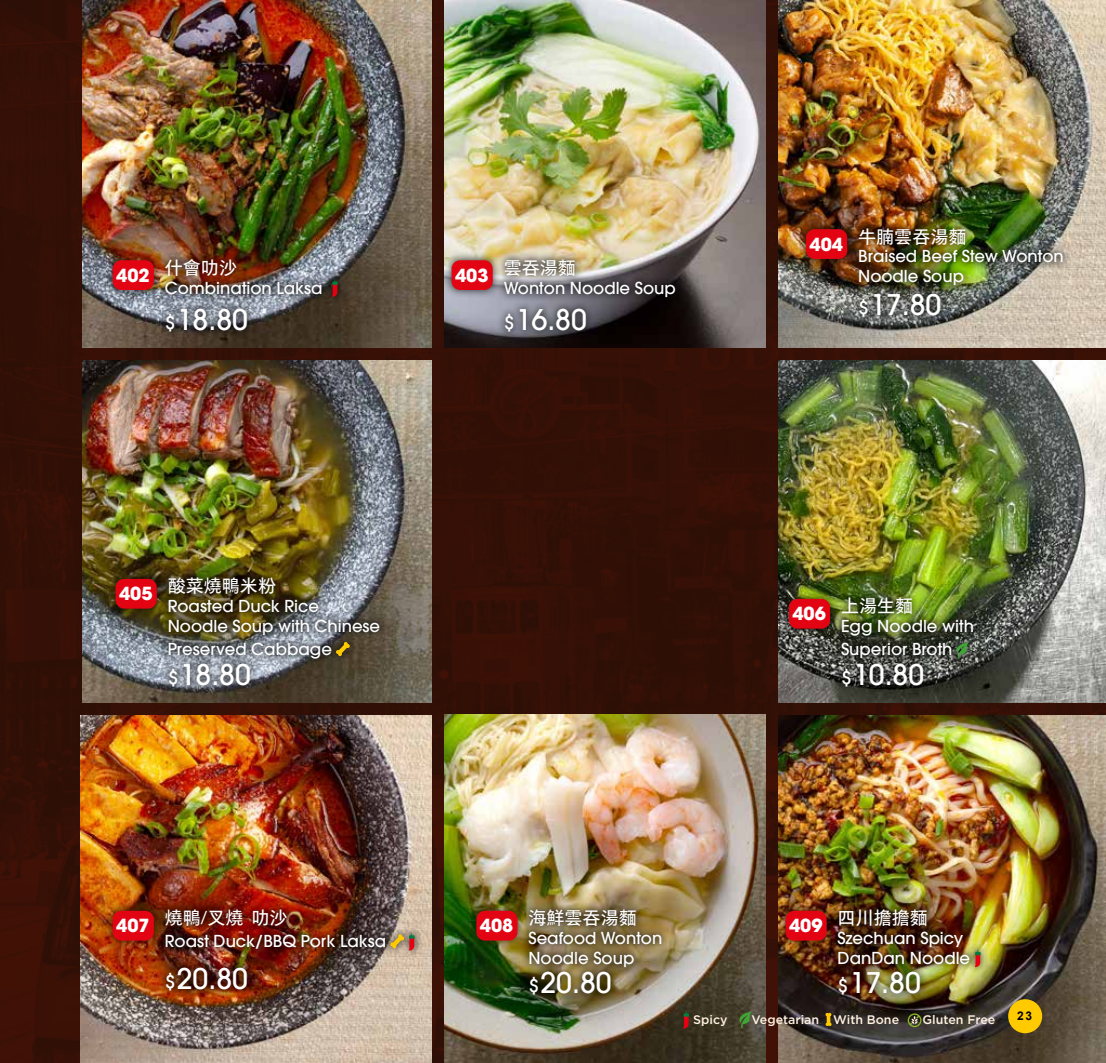
<style>
.page{position:relative;width:1106px;height:1063px;background:#fff}
.page>*{position:absolute;margin:0;border:0;box-sizing:border-box;transform-origin:0 0}
.t1{font:500 28.5px "Avant Garde LT";color:#fff}
.t2{font:18px "FZYOUH 509 R GB1 4";color:#fff}
.t3{font:700 18px "Avant Garde LT";color:#fff}
.t4{font:500 16.5px/19.8px "Avant Garde LT";color:#fff}
.t5{font:500 12.45px "Gotham";color:#fff1e0}
.t6{font:700 12px "Arial";color:#000}
.s1{font-size:19.5px}
</style>
<div class="page">
<img style="left:0;top:0;width:1106px;height:1063px">
<img style="left:778px;top:0;width:328px;height:348px">
<img style="left:444px;top:714px;width:321px;height:349px">
<img style="left:81px;top:715px;width:350px;height:348px">
<img style="left:444px;top:0;width:321px;height:348px">
<img style="left:83px;top:361px;width:348px;height:341px">
<img style="left:778px;top:361px;width:328px;height:341px">
<img style="left:83px;top:0;width:348px;height:348px">
<img style="left:778px;top:715px;width:328px;height:348px">
<div style="left:106px;top:569px;width:283px;height:126px;background:#000;opacity:.62"></div>
<div style="left:116px;top:579px;width:41px;height:30px;background:#e30413;border-radius:9px"></div>
<svg style="left:336px;top:642px;width:14px;height:14px"></svg>
<div style="left:776px;top:901px;width:213px;height:103px;background:#000;opacity:.62"></div>
<div style="left:785px;top:911px;width:41px;height:30px;background:#e30413;border-radius:9px"></div>
<svg style="left:974px;top:950px;width:6px;height:17px"></svg>
<div style="left:796px;top:219px;width:275px;height:107px;background:#000;opacity:.62"></div>
<div style="left:806px;top:229px;width:41px;height:30px;background:#e30413;border-radius:9px"></div>
<div style="left:103px;top:901px;width:320px;height:98px;background:#000;opacity:.62"></div>
<div style="left:113px;top:911px;width:41px;height:30px;background:#e30413;border-radius:9px"></div>
<svg style="left:390px;top:933px;width:24px;height:18px"></svg>
<div style="left:467px;top:901px;width:203px;height:103px;background:#000;opacity:.62"></div>
<div style="left:476px;top:911px;width:41px;height:30px;background:#e30413;border-radius:9px"></div>
<div style="left:103px;top:250px;width:243px;height:91px;background:#000;opacity:.62"></div>
<div style="left:113px;top:260px;width:41px;height:30px;background:#e30413;border-radius:9px"></div>
<svg style="left:332px;top:279px;width:6px;height:18px"></svg>
<div style="left:442px;top:250px;width:242px;height:91px;background:#000;opacity:.62"></div>
<div style="left:451px;top:260px;width:42px;height:30px;background:#e30413;border-radius:9px"></div>
<div style="left:779px;top:589px;width:203px;height:106px;background:#000;opacity:.62"></div>
<div style="left:789px;top:599px;width:41px;height:30px;background:#e30413;border-radius:9px"></div>
<svg style="left:955px;top:642px;width:14px;height:17px"></svg>
<svg style="left:738px;top:1011px;width:14px;height:17px"></svg>
<svg style="left:683px;top:1011px;width:6px;height:18px"></svg>
<svg style="left:825px;top:1013px;width:6px;height:13px"></svg>
<svg style="left:907px;top:1013px;width:14px;height:14px"></svg>
<div style="left:1008px;top:999px;width:34px;height:34px;background:#ffca00;border-radius:50%"></div>
<p class="t3" style="left:116px;top:264px;width:35px">402</p>
<p class="t2" style="left:165px;top:258px;width:74px">什會叻沙</p>
<p class="t4" style="left:165px;top:278px;width:159px">Combination Laksa</p>
<h1 class="t1" style="left:165px;top:302px;width:85px"><span class="s1">$</span>18.80</h1>
<p class="t3" style="left:455px;top:264px;width:35px">403</p>
<p class="t2" style="left:503px;top:258px;width:74px">雲吞湯麵</p>
<p class="t4" style="left:503px;top:278px;width:174px">Wonton Noodle Soup</p>
<h1 class="t1" style="left:503px;top:302px;width:85px"><span class="s1">$</span>16.80</h1>
<p class="t3" style="left:809px;top:232px;width:35px">404</p>
<p class="t2" style="left:858px;top:227px;width:110px">牛腩雲吞湯麵</p>
<p class="t4" style="left:858px;top:247px;width:207px">Braised Beef Stew Wonton<br>Noodle Soup</p>
<h1 class="t1" style="left:858px;top:287px;width:85px"><span class="s1">$</span>17.80</h1>
<p class="t3" style="left:119px;top:582px;width:35px">405</p>
<p class="t2" style="left:168px;top:576px;width:110px">酸菜燒鴨米粉</p>
<p class="t4" style="left:168px;top:596px;width:214px">Roasted Duck Rice<br>Noodle Soup with Chinese</p>
<p class="t4" style="left:168px;top:639px;width:166px">Preserved Cabbage</p>
<h1 class="t1" style="left:168px;top:657px;width:85px"><span class="s1">$</span>18.80</h1>
<p class="t3" style="left:116px;top:914px;width:35px">407</p>
<p class="t2" style="left:165px;top:908px;width:124px">燒鴨/叉燒 叻沙</p>
<p class="t4" style="left:165px;top:931px;width:223px">Roast Duck/BBQ Pork Laksa</p>
<h1 class="t1" style="left:165px;top:961px;width:85px"><span class="s1">$</span>20.80</h1>
<p class="t3" style="left:792px;top:602px;width:35px">406</p>
<p class="t2" style="left:841px;top:596px;width:74px">上湯生麵</p>
<p class="t4" style="left:841px;top:615px;width:134px;line-height:23.1px">Egg Noodle with<br>Superior Broth</p>
<h1 class="t1" style="left:841px;top:657px;width:85px"><span class="s1">$</span>10.80</h1>
<p class="t3" style="left:480px;top:914px;width:35px">408</p>
<p class="t2" style="left:528px;top:908px;width:110px">海鮮雲吞湯麵</p>
<p class="t4" style="left:528px;top:928px;width:135px">Seafood Wonton<br>Noodle Soup</p>
<h1 class="t1" style="left:528px;top:965px;width:85px"><span class="s1">$</span>20.80</h1>
<p class="t3" style="left:789px;top:914px;width:35px">409</p>
<p class="t2" style="left:837px;top:908px;width:92px">四川擔擔麵</p>
<p class="t4" style="left:837px;top:928px;width:134px">Szechuan Spicy<br>DanDan Noodle</p>
<h1 class="t1" style="left:837px;top:965px;width:85px"><span class="s1">$</span>17.80</h1>
<p class="t5" style="left:693px;top:1011px;width:36px">Spicy</p>
<p class="t5" style="left:751px;top:1011px;width:149px">Vegetarian With Bone</p>
<p class="t5" style="left:922px;top:1011px;width:74px">Gluten Free</p>
<p class="t6" style="left:1017px;top:1008px;width:16px">23</p>
</div>
